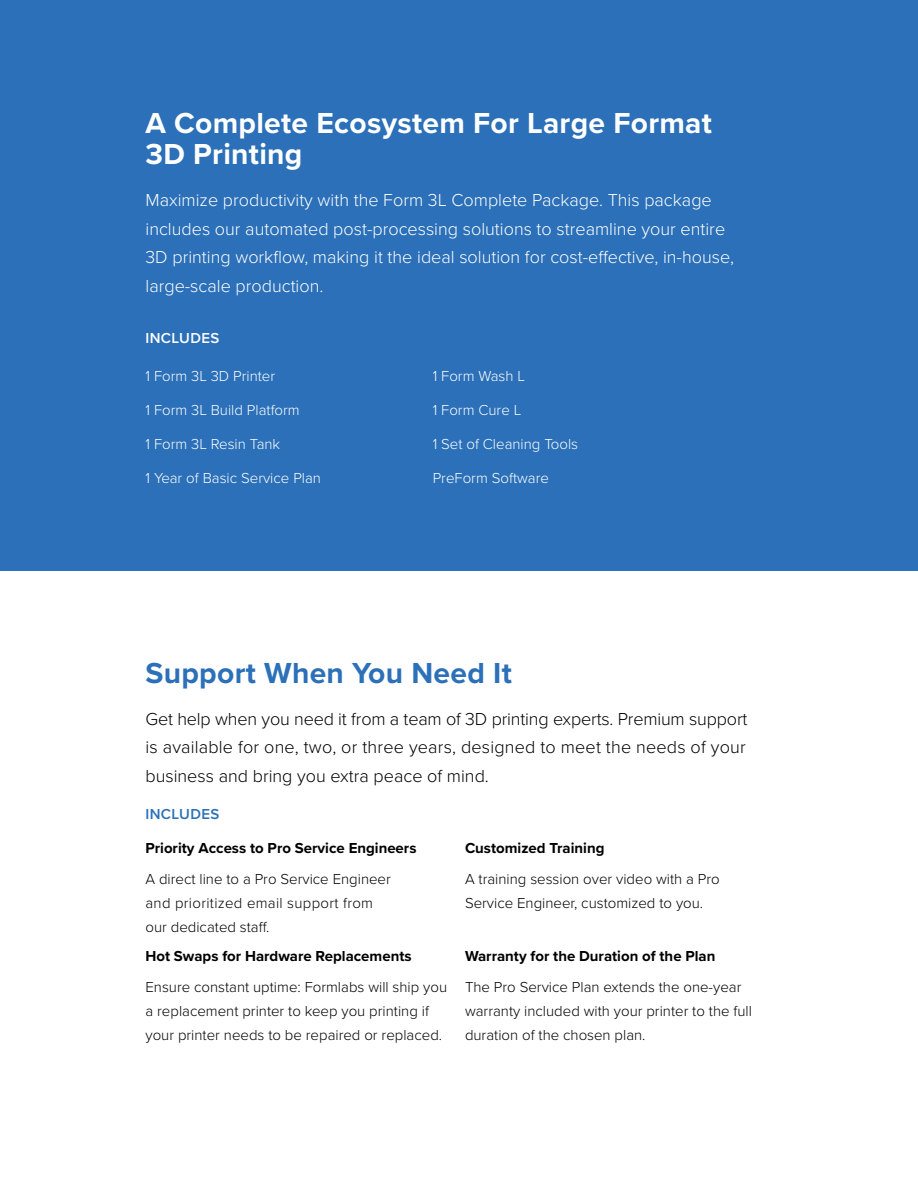
<style>
.page{position:relative;width:918px;height:1188px;background:#fff}
.page>*{position:absolute;margin:0;border:0;box-sizing:border-box;transform-origin:0 0}
.t1{font:700 30px/31.5px "Proxima Nova";letter-spacing:.01em;color:#fff}
.t2{font:700 30px "Proxima Nova";letter-spacing:.01em;color:#2b70b8}
.t3{font:300 18px/28.5px "Proxima Nova";color:#fff}
.t4{font:300 18px/28.5px "Proxima Nova";color:#000;text-align:justify}
.t5{font:300 15px/24px "Proxima Nova";color:#000}
.t6{font:300 15px "Proxima Nova";color:#fff}
.t7{font:700 15px "Proxima Nova";color:#000}
.t8{font:600 15px "Proxima Nova";letter-spacing:.025em;color:#fff}
.t9{font:600 15px "Proxima Nova";letter-spacing:.025em;color:#2b70b8}
</style>
<div class="page">
<div style="left:0;top:0;width:918px;height:570px;background:#2b70b8"></div>
<h1 class="t1" style="left:146px;top:106px;width:568px">A Complete Ecosystem For Large Format<br>3D Printing</h1>
<p class="t3" style="left:146px;top:185px;width:590px">Maximize productivity with the Form 3L Complete Package. This package includes our automated post-processing solutions to streamline your entire 3D printing workflow, making it the ideal solution for cost-effective, in-house, large-scale production.</p>
<p class="t8" style="left:146px;top:326px;width:75px">INCLUDES</p>
<p class="t6" style="left:146px;top:365px;width:131px">1 Form 3L 3D Printer</p>
<p class="t6" style="left:433px;top:365px;width:94px">1 Form Wash L</p>
<p class="t6" style="left:146px;top:399px;width:156px">1 Form 3L Build Platform</p>
<p class="t6" style="left:433px;top:399px;width:90px">1 Form Cure L</p>
<p class="t6" style="left:146px;top:433px;width:136px">1 Form 3L Resin Tank</p>
<p class="t6" style="left:433px;top:433px;width:147px">1 Set of Cleaning Tools</p>
<p class="t6" style="left:146px;top:466px;width:177px">1 Year of Basic Service Plan</p>
<p class="t6" style="left:433px;top:466px;width:118px">PreForm Software</p>
<h1 class="t2" style="left:146px;top:651px;width:368px">Support When You Need It</h1>
<p class="t4" style="left:146px;top:704px;width:604px">Get help when you need it from a team of 3D printing experts. Premium support is available for one, two, or three years, designed to meet the needs of your business and bring you extra peace of mind.</p>
<p class="t9" style="left:146px;top:803px;width:75px">INCLUDES</p>
<p class="t7" style="left:146px;top:837px;width:273px">Priority Access to Pro Service Engineers</p>
<p class="t5" style="left:146px;top:866px;width:247px">A direct line to a Pro Service Engineer and prioritized email support from our dedicated staff.</p>
<p class="t7" style="left:465px;top:837px;width:141px">Customized Training</p>
<p class="t5" style="left:465px;top:866px;width:256px">A training session over video with a Pro<br>Service Engineer, customized to you.</p>
<p class="t7" style="left:146px;top:945px;width:268px">Hot Swaps for Hardware Replacements</p>
<p class="t5" style="left:146px;top:974px;width:303px">Ensure constant uptime: Formlabs will ship you a replacement printer to keep you printing if your printer needs to be repaired or replaced.</p>
<p class="t7" style="left:465px;top:945px;width:252px">Warranty for the Duration of the Plan</p>
<p class="t5" style="left:465px;top:974px;width:288px">The Pro Service Plan extends the one-year warranty included with your printer to the full duration of the chosen plan.</p>
</div>
